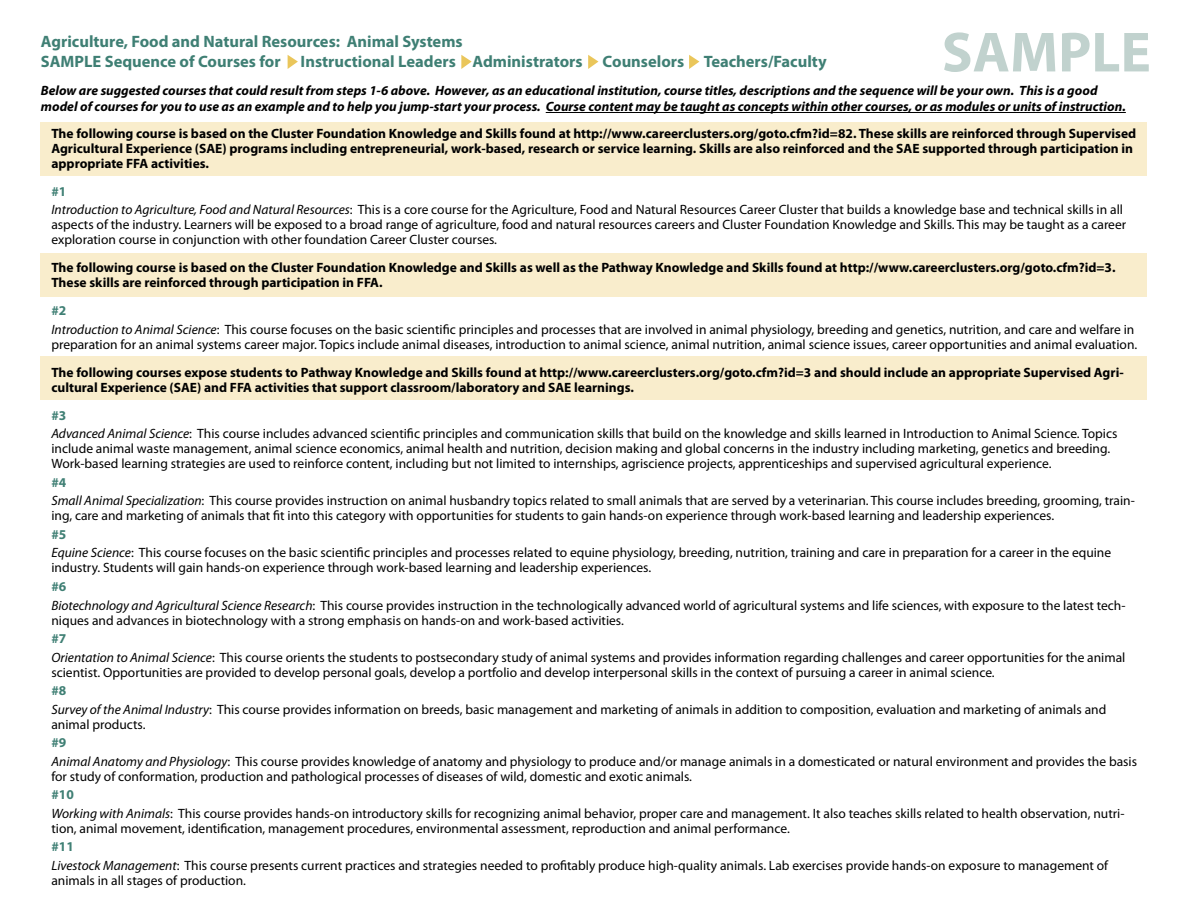
<style>
.page{position:relative;width:1188px;height:918px;background:#fff}
.page>*{position:absolute;margin:0;border:0;box-sizing:border-box;transform-origin:0 0}
.t1{font:700 57px "Myriad Pro";color:#c1d2ce}
.t2{font:700 16.5px "Myriad Pro";color:#3f7f74}
.t3{font:13.5px/15px "Myriad Pro";color:#000}
.t4{font:700 13.5px/15px "Myriad Pro";color:#000}
.t5{font:italic 700 13.5px/16.2px "Myriad Pro";color:#000}
.t6{font:700 13.5px "Myriad Pro";color:#3f7f74}
.s1{font-style:italic}
</style>
<div class="page">
<div style="left:40px;top:356px;width:1108px;height:43px;background:#f9edcc"></div>
<div style="left:40px;top:254px;width:1108px;height:43px;background:#f9edcc"></div>
<div style="left:40px;top:122px;width:1108px;height:53px;background:#f9edcc"></div>
<svg style="left:288px;top:55px;width:10px;height:14px"></svg>
<svg style="left:461px;top:55px;width:11px;height:14px"></svg>
<svg style="left:588px;top:55px;width:10px;height:14px"></svg>
<svg style="left:689px;top:55px;width:10px;height:14px"></svg>
<hr style="left:546px;top:112px;width:580px;height:1px;background:#000">
<p class="t2" style="left:41px;top:32px;width:423px">Agriculture, Food and Natural Resources: Animal Systems</p>
<p class="t2" style="left:41px;top:52px;width:787px">SAMPLE Sequence of Courses for Instructional Leaders Administrators Counselors Teachers/Faculty</p>
<p class="t1" style="left:942px;top:20px;width:211px">SAMPLE</p>
<p class="t5" style="left:41px;top:83px;width:1086px">Below are suggested courses that could result from steps 1-6 above. However, as an educational institution, course titles, descriptions and the sequence will be your own. This is a good model of courses for you to use as an example and to help you jump-start your process. Course content may be taught as concepts within other courses, or as modules or units of instruction.</p>
<p class="t4" style="left:51px;top:126px;width:1086px">The following course is based on the Cluster Foundation Knowledge and Skills found at http://www.careerclusters.org/goto.cfm?id=82. These skills are reinforced through Supervised<br>Agricultural Experience (SAE) programs including entrepreneurial, work-based, research or service learning. Skills are also reinforced and the SAE supported through participation in appropriate FFA activities.</p>
<p class="t6" style="left:51px;top:184px;width:16px">#1</p>
<p class="t3" style="left:51px;top:203px;width:1076px"><span class="s1">Introduction to Agriculture, Food and Natural Resources</span>: This is a core course for the Agriculture, Food and Natural Resources Career Cluster that builds a knowledge base and technical skills in all aspects of the industry. Learners will be exposed to a broad range of agriculture, food and natural resources careers and Cluster Foundation Knowledge and Skills. This may be taught as a career exploration course in conjunction with other foundation Career Cluster courses.</p>
<p class="t4" style="left:51px;top:260px;width:1066px">The following course is based on the Cluster Foundation Knowledge and Skills as well as the Pathway Knowledge and Skills found at http://www.careerclusters.org/goto.cfm?id=3.<br>These skills are reinforced through participation in FFA.</p>
<p class="t6" style="left:51px;top:303px;width:16px">#2</p>
<p class="t3" style="left:51px;top:322px;width:1087px"><span class="s1">Introduction to Animal Science</span>: This course focuses on the basic scientific principles and processes that are involved in animal physiology, breeding and genetics, nutrition, and care and welfare in preparation for an animal systems career major. Topics include animal diseases, introduction to animal science, animal nutrition, animal science issues, career opportunities and animal evaluation.</p>
<p class="t4" style="left:51px;top:365px;width:1074px">The following courses expose students to Pathway Knowledge and Skills found at http://www.careerclusters.org/goto.cfm?id=3 and should include an appropriate Supervised Agri&shy;cultural Experience (SAE) and FFA activities that support classroom/laboratory and SAE learnings.</p>
<p class="t6" style="left:51px;top:408px;width:16px">#3</p>
<p class="t3" style="left:51px;top:427px;width:1068px"><span class="s1">Advanced Animal Science</span>: This course includes advanced scientific principles and communication skills that build on the knowledge and skills learned in Introduction to Animal Science. Topics include animal waste management, animal science economics, animal health and nutrition, decision making and global concerns in the industry including marketing, genetics and breeding.<br>Work-based learning strategies are used to reinforce content, including but not limited to internships, agriscience projects, apprenticeships and supervised agricultural experience.</p>
<p class="t6" style="left:51px;top:475px;width:16px">#4</p>
<p class="t3" style="left:51px;top:494px;width:1085px"><span class="s1">Small Animal Specialization</span>: This course provides instruction on animal husbandry topics related to small animals that are served by a veterinarian. This course includes breeding, grooming, train&shy;ing, care and marketing of animals that fit into this category with opportunities for students to gain hands-on experience through work-based learning and leadership experiences.</p>
<p class="t6" style="left:51px;top:527px;width:16px">#5</p>
<p class="t3" style="left:51px;top:546px;width:1061px"><span class="s1">Equine Science</span>: This course focuses on the basic scientific principles and processes related to equine physiology, breeding, nutrition, training and care in preparation for a career in the equine industry. Students will gain hands-on experience through work-based learning and leadership experiences.</p>
<p class="t6" style="left:51px;top:579px;width:16px">#6</p>
<p class="t3" style="left:51px;top:598px;width:1076px"><span class="s1">Biotechnology and Agricultural Science Research</span>: This course provides instruction in the technologically advanced world of agricultural systems and life sciences, with exposure to the latest tech&shy;niques and advances in biotechnology with a strong emphasis on hands-on and work-based activities.</p>
<p class="t6" style="left:51px;top:631px;width:16px">#7</p>
<p class="t3" style="left:51px;top:650px;width:1075px"><span class="s1">Orientation to Animal Science</span>: This course orients the students to postsecondary study of animal systems and provides information regarding challenges and career opportunities for the animal scientist. Opportunities are provided to develop personal goals, develop a portfolio and develop interpersonal skills in the context of pursuing a career in animal science.</p>
<p class="t6" style="left:51px;top:683px;width:16px">#8</p>
<p class="t3" style="left:51px;top:702px;width:1056px"><span class="s1">Survey of the Animal Industry</span>: This course provides information on breeds, basic management and marketing of animals in addition to composition, evaluation and marketing of animals and animal products.</p>
<p class="t6" style="left:51px;top:735px;width:16px">#9</p>
<p class="t3" style="left:51px;top:754px;width:1087px"><span class="s1">Animal Anatomy and Physiology</span>: This course provides knowledge of anatomy and physiology to produce and/or manage animals in a domesticated or natural environment and provides the basis for study of conformation, production and pathological processes of diseases of wild, domestic and exotic animals.</p>
<p class="t6" style="left:51px;top:787px;width:24px">#10</p>
<p class="t3" style="left:51px;top:806px;width:1075px"><span class="s1">Working with Animals</span>: This course provides hands-on introductory skills for recognizing animal behavior, proper care and management. It also teaches skills related to health observation, nutri&shy;tion, animal movement, identification, management procedures, environmental assessment, reproduction and animal performance.</p>
<p class="t6" style="left:51px;top:839px;width:24px">#11</p>
<p class="t3" style="left:51px;top:858px;width:1058px"><span class="s1">Livestock Management</span>: This course presents current practices and strategies needed to profitably produce high-quality animals. Lab exercises provide hands-on exposure to management of animals in all stages of production.</p>
</div>
